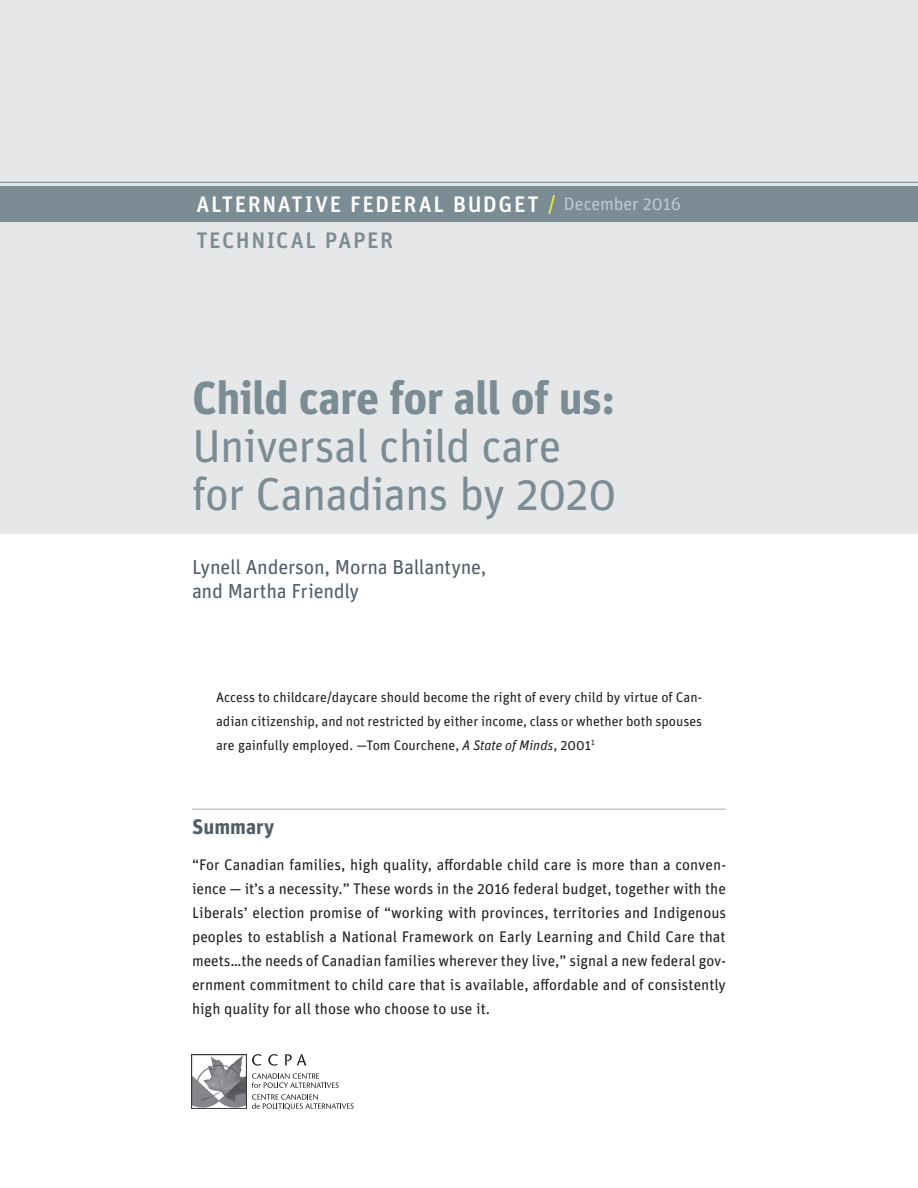
<style>
.page{position:relative;width:918px;height:1188px;background:#fff}
.page>*{position:absolute;margin:0;border:0;box-sizing:border-box;transform-origin:0 0}
.Chapter_title{font:46.2px/48px "Unit";letter-spacing:-.025em;color:#7b8c95}
.t1{font:500 22.5px "Unit";letter-spacing:.075em;color:#fff}
.t2{font:500 22.5px "Unit";letter-spacing:.07em;color:#7b8c95}
.Subhead{font:700 21px "Unit OT";color:#525e65}
.Author_Name{font:20.25px/24px "Unit OT";letter-spacing:-.015em;color:#525e65}
.Body_text__no_indent{font:15.3px/24px "Unit OT";color:#231f20;text-align:justify}
.t3{font:13.8px/24px "Unit OT";color:#231f20;text-align:justify}
.s1{font-family:"Unit OT";font-weight:400;font-size:21px;color:#f6ee2f}
.s2{font-family:"Unit OT";font-weight:400;font-size:18px;color:#bacad2}
.s3{font-weight:700}
.s4{font-style:italic}
</style>
<div class="page">
<div style="left:1px;top:0;width:917px;height:534px;background:#e6e7e9"></div>
<hr style="left:192px;top:808px;width:534px;height:2px;background:#b9c9d3">
<img style="left:192px;top:1054px;width:55px;height:55px">
<svg style="left:252px;top:1054px;width:10px;height:12px"></svg>
<svg style="left:268px;top:1054px;width:10px;height:12px"></svg>
<svg style="left:285px;top:1054px;width:21px;height:11px"></svg>
<svg style="left:252px;top:1073px;width:87px;height:15px"></svg>
<svg style="left:252px;top:1094px;width:102px;height:16px"></svg>
<div style="left:0;top:186px;width:918px;height:36px;background:#7b8c95"></div>
<hr style="left:0;top:182px;width:918px;height:1px;background:#7b8c95">
<p class="t1" style="left:196px;top:191px;width:486px">ALTERNATIVE FEDERAL BUDGET <span class="s1">/</span> <span class="s2">December 2016</span></p>
<p class="t2" style="left:196px;top:227px;width:198px">TECHNICAL PAPER</p>
<p class="Chapter_title" style="left:192px;top:373px;width:426px"><span class="s3">Child care for all of us:<br></span>Universal child care for Canadians by 2020</p>
<p class="Author_Name" style="left:192px;top:555px;width:296px">Lynell Anderson, Morna Ballantyne, and Martha Friendly</p>
<p class="t3" style="left:216px;top:685px;width:488px">Access to childcare/daycare should become the right of every child by virtue of Can&shy;adian citizenship, and not restricted by either income, class or whether both spouses are gainfully employed. —Tom Courchene, <span class="s4">A State of Minds</span>, 2001<sup>1</sup></p>
<p class="Subhead" style="left:192px;top:814px;width:84px">Summary</p>
<p class="Body_text__no_indent" style="left:192px;top:853px;width:536px">“For Canadian families, high quality, affordable child care is more than a conven&shy;ience — it’s a necessity.” These words in the 2016 federal budget, together with the Liberals’ election promise of “working with provinces, territories and Indigenous peoples to establish a National Framework on Early Learning and Child Care that meets…the needs of Canadian families wherever they live,” signal a new federal gov&shy;ernment commitment to child care that is available, affordable and of consistently high quality for all those who choose to use it.</p>
</div>
